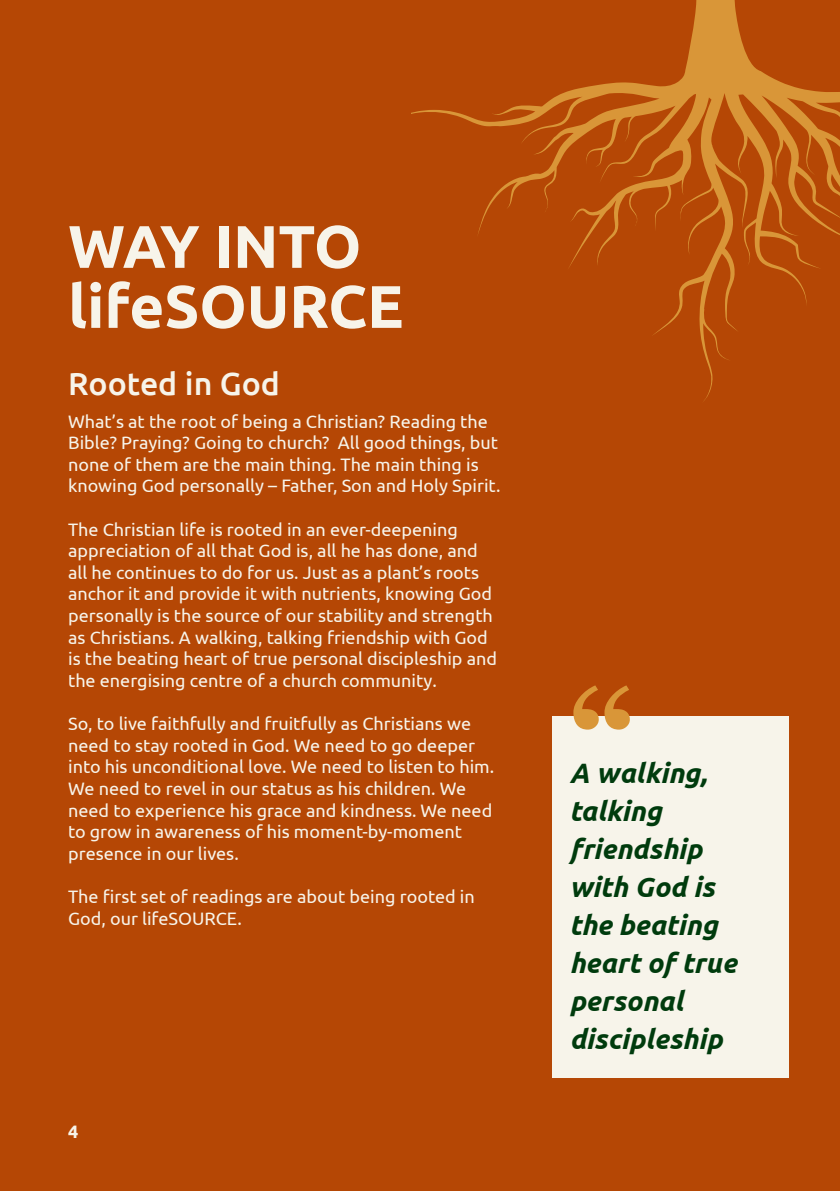
<style>
.page{position:relative;width:840px;height:1191px;background:#fff}
.page>*{position:absolute;margin:0;border:0;box-sizing:border-box;transform-origin:0 0}
.t1{font:700 60px/60px "Ubuntu";color:#f7f4ea}
.t2{font:500 32px "Ubuntu";color:#f7f4ea}
.t3{font:italic 700 28px/38px "Ubuntu";color:#003b0d}
.t4{font:18px/21.6px "Ubuntu";color:#f7f4ea}
.t5{font:700 18px "Ubuntu";color:#f7f4ea}
</style>
<div class="page">
<div style="left:0;top:0;width:839px;height:1191px;background:#b54705"></div>
<div style="left:552px;top:716px;width:236px;height:361px;background:#f7f4ea"></div>
<svg style="left:411px;top:0;width:428px;height:401px"></svg>
<svg style="left:573px;top:685px;width:56px;height:44px"></svg>
<h1 class="t1" style="left:68px;top:216px;width:337px">WAY INTO lifeSOURCE</h1>
<h2 class="t2" style="left:68px;top:363px;width:213px">Rooted in God</h2>
<p class="t4" style="left:68px;top:410px;width:433px">What’s at the root of being a Christian? Reading the Bible? Praying? Going to church? All good things, but none of them are the main thing. The main thing is knowing God personally – Father, Son and Holy Spirit.</p>
<p class="t4" style="left:68px;top:518px;width:430px">The Christian life is rooted in an ever-deepening appreciation of all that God is, all he has done, and all he continues to do for us. Just as a plant’s roots anchor it and provide it with nutrients, knowing God personally is the source of our stability and strength as Christians. A walking, talking friendship with God is the beating heart of true personal discipleship and the energising centre of a church community.</p>
<p class="t4" style="left:68px;top:712px;width:427px">So, to live faithfully and fruitfully as Christians we need to stay rooted in God. We need to go deeper into his unconditional love. We need to listen to him.<br>We need to revel in our status as his children. We need to experience his grace and kindness. We need to grow in awareness of his moment-by-moment presence in our lives.</p>
<p class="t4" style="left:68px;top:885px;width:408px">The first set of readings are about being rooted in<br>God, our lifeSOURCE.</p>
<p class="t5" style="left:68px;top:1121px;width:12px">4</p>
<h3 class="t3" style="left:569px;top:753px;width:168px">A walking, talking friendship with God is the beating heart of true personal discipleship</h3>
</div>
